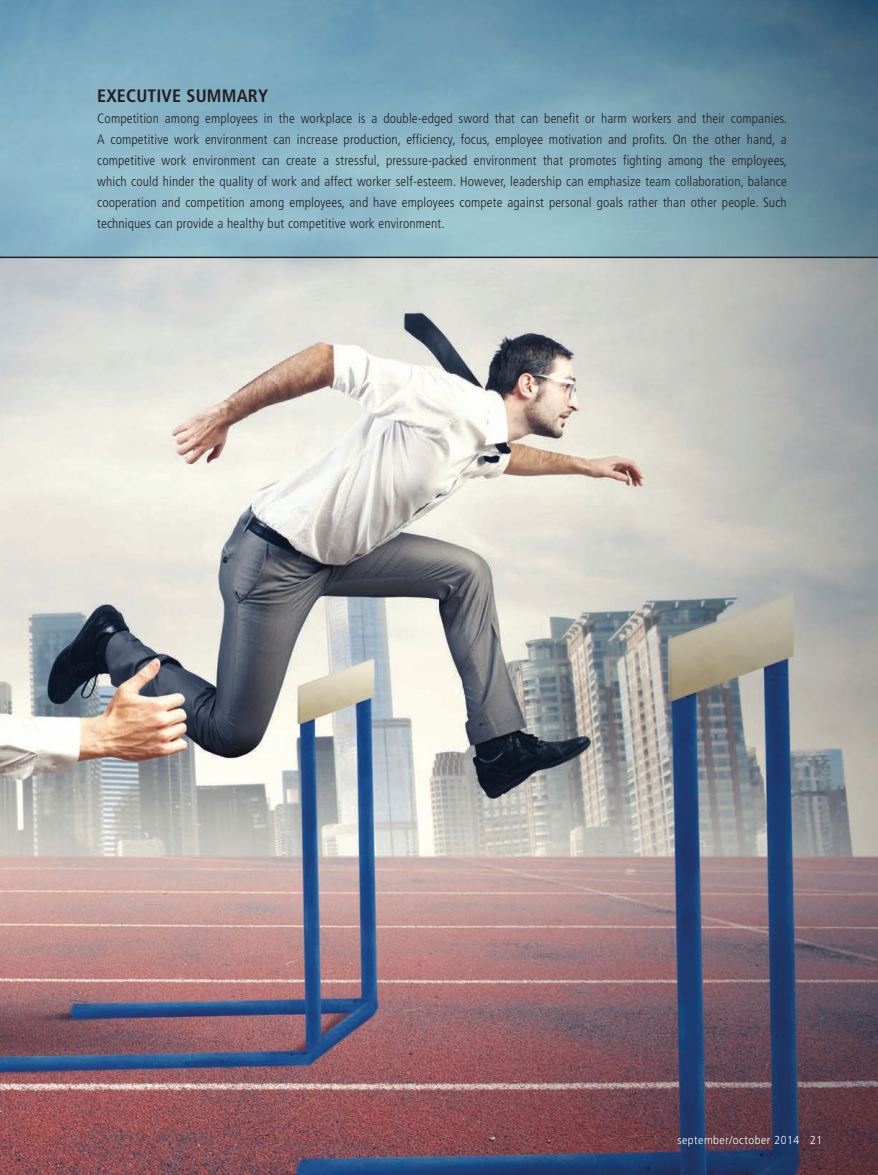
<style>
.page{position:relative;width:878px;height:1175px;background:#fff}
.page>*{position:absolute;margin:0;border:0;box-sizing:border-box;transform-origin:0 0}
.IM_exec_sum_header{font:700 condensed 18px "Frutiger";letter-spacing:.01em;color:#231f20}
.IM_exec_sum_text{font:300 condensed 13.5px/21px "Frutiger";letter-spacing:.01em;color:#231f20;text-align:justify}
.t1{font:300 11.55px "Frutiger";letter-spacing:.05em;color:#fff;scale:.91 1}
</style>
<div class="page">
<img style="left:0;top:258px;width:878px;height:916px">
<svg style="left:0;top:0;width:878px;height:256px;background:#7aa5b7"></svg>
<hr style="left:0;top:256px;width:878px;height:2px;background:#231f20">
<p class="IM_exec_sum_header" style="left:97px;top:85px;width:172px">EXECUTIVE SUMMARY</p>
<p class="IM_exec_sum_text" style="left:97px;top:108px;width:691px">Competition among employees in the workplace is a double-edged sword that can benefit or harm workers and their companies.<br>A competitive work environment can increase production, efficiency, focus, employee motivation and profits. On the other hand, a competitive work environment can create a stressful, pressure-packed environment that promotes fighting among the employees, which could hinder the quality of work and affect worker self-esteem. However, leadership can emphasize team collaboration, balance cooperation and competition among employees, and have employees compete against personal goals rather than other people. Such techniques can provide a healthy but competitive work environment.</p>
<p class="t1" style="left:677px;top:1133px;width:161px">september/october 2014 21</p>
</div>
